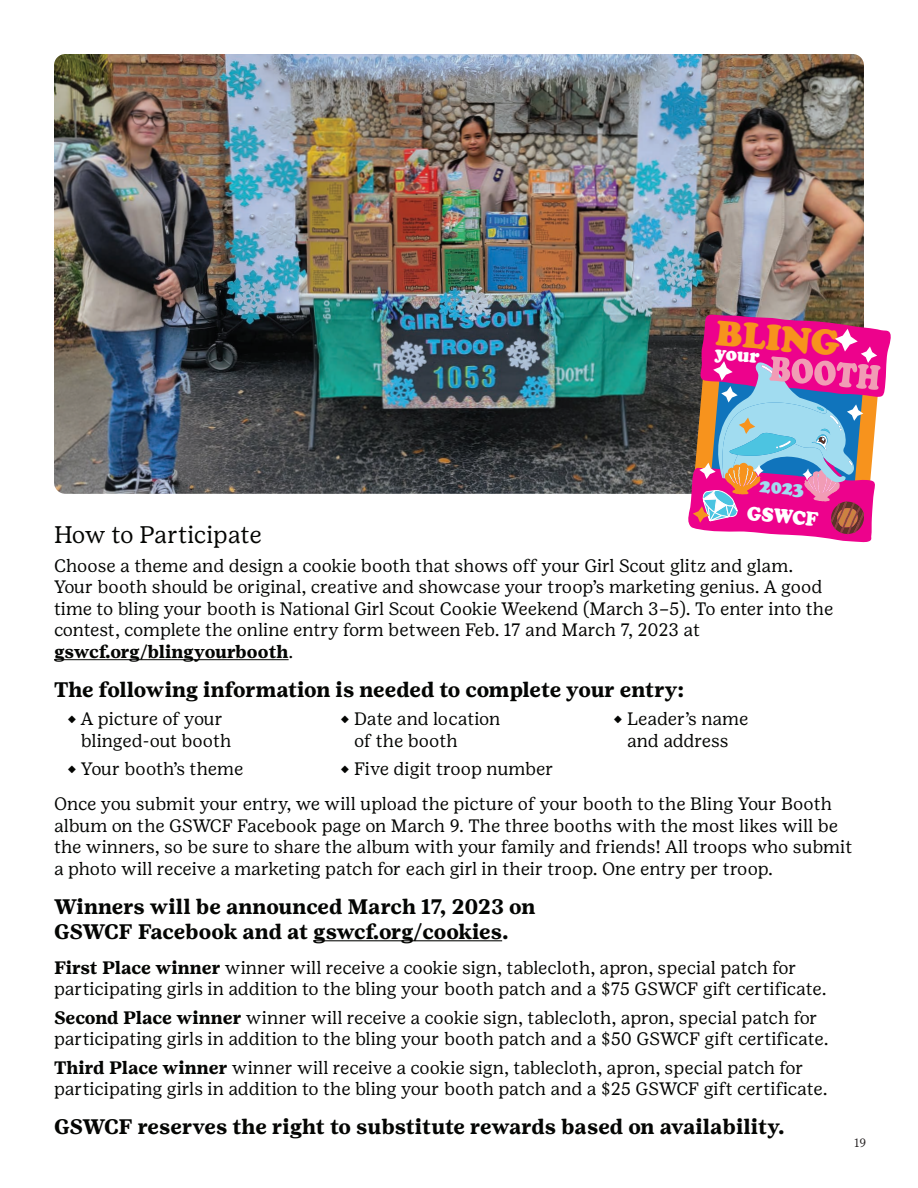
<style>
.page{position:relative;width:918px;height:1188px;background:#fff}
.page>*{position:absolute;margin:0;border:0;box-sizing:border-box;transform-origin:0 0}
.t1{font:900 36.75px "Cooper";color:#f7931d}
.t2{font:24px "Girl Scout Text";letter-spacing:-.01em;color:#040503}
.t3{font:700 21px/25.2px "Girl Scout Text";letter-spacing:-.005em;color:#040503}
.t4{font:900 20.25px "Cooper";color:#fff;scale:.92 1}
.t5{font:900 20.25px "Cooper";color:#a1dcf0;scale:.92 1}
.t6{font:18px/21.6px "Girl Scout Text";color:#040503}
.t7{font:13.5px "Myriad Pro";color:#050504}
.t8{font:300 12px "Girl Scout Display";color:#231f20}
.s1{font-weight:700}
</style>
<div class="page">
<hr style="left:54px;top:659px;width:235px;height:1px;background:#040503">
<hr style="left:313px;top:940px;width:189px;height:1px;background:#040503">
<img style="left:54px;top:54px;width:810px;height:440px">
<svg style="left:688px;top:314px;width:203px;height:228px;background:#c16da4"></svg>
<h1 class="t1" style="left:718px;top:311px;width:126px;rotate:5deg">BLING</h1>
<p class="t4" style="left:716px;top:341px;width:50px;rotate:5deg">your</p>
<p class="t5" style="left:761px;top:474px;width:50px;rotate:5deg">2023</p>
<p class="t4" style="left:748px;top:502px;width:79px;rotate:5deg">GSWCF</p>
<h2 class="t2" style="left:54px;top:521px;width:209px">How to Participate</h2>
<p class="t6" style="left:54px;top:555px;width:781px">Choose a theme and design a cookie booth that shows off your Girl Scout glitz and glam.<br>Your booth should be original, creative and showcase your troop’s marketing genius. A good time to bling your booth is National Girl Scout Cookie Weekend (March 3–5). To enter into the contest, complete the online entry form between Feb. 17 and March 7, 2023 at <span class="s1">gswcf.org/blingyourbooth</span>.</p>
<p class="t3" style="left:54px;top:677px;width:632px">The following information is needed to complete your entry:</p>
<p class="t6" style="left:81px;top:708px;width:152px;text-indent:-14px"><span class="s1">⬥</span> A picture of your blinged-out booth</p>
<p class="t6" style="left:67px;top:758px;width:177px"><span class="s1">⬥</span> Your booth’s theme</p>
<p class="t7" style="left:737px;top:558px;width:67px;rotate:5deg">2.31 X 2.69”</p>
<p class="t6" style="left:354px;top:708px;width:148px;text-indent:-14px"><span class="s1">⬥</span> Date and location of the booth</p>
<p class="t6" style="left:341px;top:758px;width:215px"><span class="s1">⬥</span> Five digit troop number</p>
<p class="t6" style="left:614px;top:708px;width:136px;text-align:center"><span class="s1">⬥</span> Leader’s name and address</p>
<p class="t6" style="left:54px;top:793px;width:800px">Once you submit your entry, we will upload the picture of your booth to the Bling Your Booth album on the GSWCF Facebook page on March 9. The three booths with the most likes will be the winners, so be sure to share the album with your family and friends! All troops who submit a photo will receive a marketing patch for each girl in their troop. One entry per troop.</p>
<p class="t3" style="left:54px;top:893px;width:483px">Winners will be announced March 17, 2023 on<br>GSWCF Facebook and at gswcf.org/cookies.</p>
<p class="t6" style="left:54px;top:957px;width:774px"><span class="s1">First Place winner</span> winner will receive a cookie sign, tablecloth, apron, special patch for participating girls in addition to the bling your booth patch and a $75 GSWCF gift certificate.</p>
<p class="t6" style="left:54px;top:1007px;width:776px"><span class="s1">Second Place winner</span> winner will receive a cookie sign, tablecloth, apron, special patch for participating girls in addition to the bling your booth patch and a $50 GSWCF gift certificate.</p>
<p class="t6" style="left:54px;top:1057px;width:775px"><span class="s1">Third Place winner</span> winner will receive a cookie sign, tablecloth, apron, special patch for participating girls in addition to the bling your booth patch and a $25 GSWCF gift certificate.</p>
<p class="t3" style="left:54px;top:1114px;width:732px">GSWCF reserves the right to substitute rewards based on availability.</p>
<p class="t8" style="left:855px;top:1136px;width:13px">19</p>
</div>
